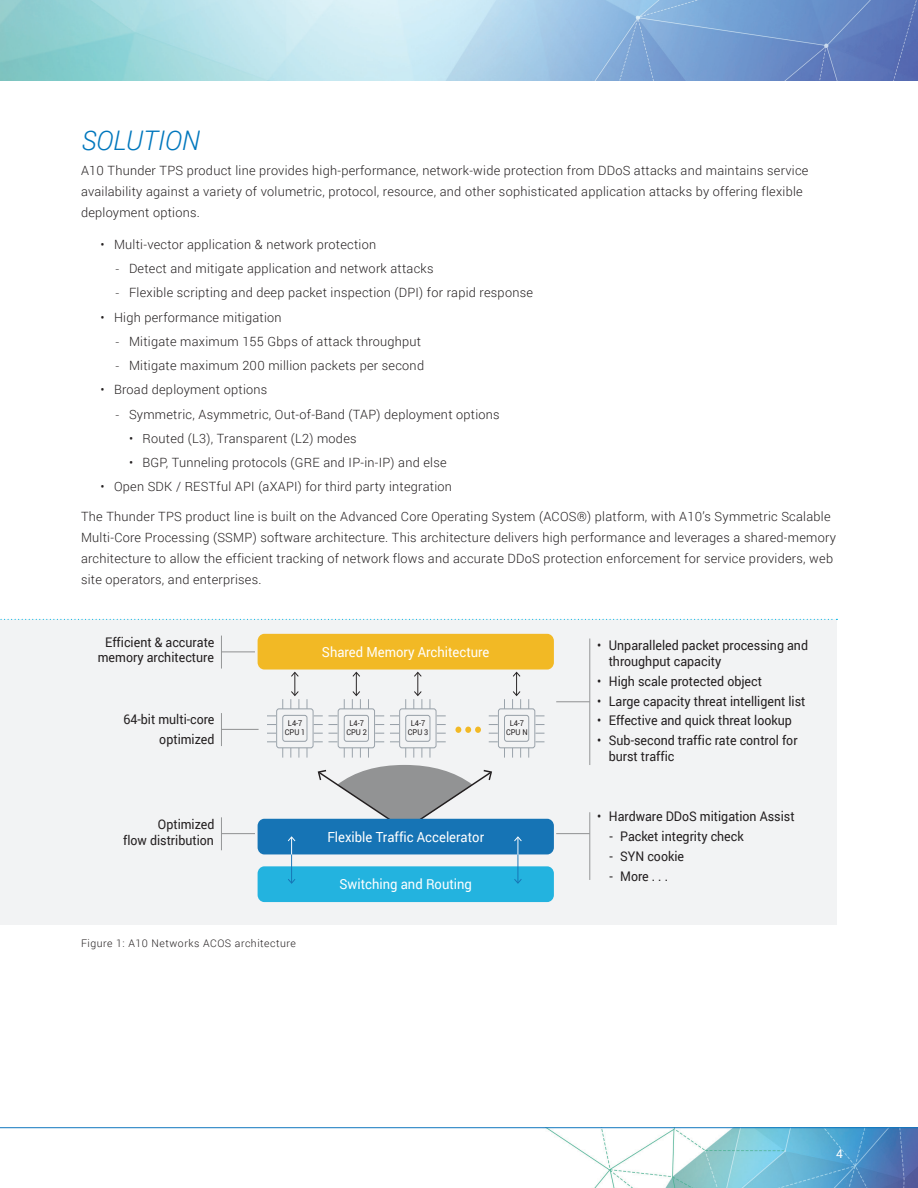
<style>
.page{position:relative;width:918px;height:1188px;background:#fff}
.page>*{position:absolute;margin:0;border:0;box-sizing:border-box;transform-origin:0 0}
.t1{font:italic 300 27px "Roboto";color:#0077bd}
.t2{font:13.95px "Roboto";color:#fff;scale:.93 1}
.t3{font:13.35px/15.9px "Roboto";color:#231f20;scale:.93 1}
.body_text{font:300 12.75px/21px "Roboto";letter-spacing:.02em;color:#231f20}
.t4{font:12px "Roboto";color:#fff}
.Figure_Caption{font:300 10.5px "Roboto";letter-spacing:.05em;color:#231f20}
.t5{font:7.95px/9.6px "Roboto";color:#231f20;text-align:center;scale:.93 1}
.s1{font-family:"Myriad Pro"}
</style>
<div class="page">
<img style="left:0;top:1128px;width:918px;height:60px">
<hr style="left:0;top:1127px;width:918px;height:1px;background:#1077be">
<img style="left:0;top:0;width:918px;height:81px">
<div style="left:0;top:619px;width:837px;height:305px;background:#f2f3f4"></div>
<svg style="left:0;top:619px;width:833px;height:1px"></svg>
<svg style="left:317px;top:765px;width:176px;height:54px"></svg>
<div style="left:258px;top:819px;width:296px;height:35px;background:#1674b5;border-radius:7px"></div>
<div style="left:258px;top:866px;width:296px;height:36px;background:#23b3df;border-radius:7px"></div>
<div style="left:258px;top:634px;width:296px;height:36px;background:#f2b925;border-radius:7px"></div>
<div style="left:276px;top:708px;width:38px;height:40px;border:1px solid #98a1a9;border-radius:2px"></div>
<div style="left:282px;top:715px;width:25px;height:27px;border:1px solid #98a1a9;border-radius:2px"></div>
<div style="left:338px;top:708px;width:37px;height:40px;border:1px solid #98a1a9;border-radius:2px"></div>
<div style="left:344px;top:715px;width:25px;height:27px;border:1px solid #98a1a9;border-radius:2px"></div>
<svg style="left:314px;top:741px;width:24px;height:1px"></svg>
<svg style="left:314px;top:733px;width:24px;height:1px"></svg>
<svg style="left:314px;top:724px;width:24px;height:1px"></svg>
<svg style="left:314px;top:715px;width:24px;height:1px"></svg>
<div style="left:399px;top:708px;width:38px;height:40px;border:1px solid #98a1a9;border-radius:2px"></div>
<div style="left:405px;top:715px;width:25px;height:27px;border:1px solid #98a1a9;border-radius:2px"></div>
<div style="left:498px;top:708px;width:37px;height:40px;border:1px solid #98a1a9;border-radius:2px"></div>
<div style="left:504px;top:715px;width:25px;height:27px;border:1px solid #98a1a9;border-radius:2px"></div>
<svg style="left:455px;top:727px;width:26px;height:6px"></svg>
<svg style="left:512px;top:672px;width:9px;height:37px"></svg>
<svg style="left:413px;top:672px;width:9px;height:37px"></svg>
<svg style="left:352px;top:672px;width:9px;height:37px"></svg>
<svg style="left:290px;top:672px;width:9px;height:37px"></svg>
<svg style="left:514px;top:836px;width:8px;height:48px"></svg>
<svg style="left:288px;top:836px;width:7px;height:48px"></svg>
<hr style="left:221px;top:713px;width:1px;height:33px;background:#929394">
<hr style="left:221px;top:729px;width:38px;height:1px;background:#929394">
<hr style="left:221px;top:636px;width:1px;height:33px;background:#929394">
<hr style="left:221px;top:652px;width:34px;height:1px;background:#929394">
<hr style="left:589px;top:639px;width:1px;height:126px;background:#929394">
<hr style="left:556px;top:701px;width:34px;height:1px;background:#929394">
<hr style="left:589px;top:812px;width:1px;height:68px;background:#929394">
<hr style="left:556px;top:833px;width:34px;height:1px;background:#929394">
<hr style="left:221px;top:817px;width:1px;height:33px;background:#929394">
<hr style="left:221px;top:833px;width:34px;height:1px;background:#929394">
<h1 class="t1" style="left:81px;top:121px;width:120px">SOLUTION</h1>
<p class="body_text" style="left:81px;top:160px;width:729px">A10 Thunder TPS product line provides high-performance, network-wide protection from DDoS attacks and maintains service availability against a variety of volumetric, protocol, resource, and other sophisticated application attacks by offering flexible deployment options.</p>
<p class="body_text" style="left:100px;top:233px;width:277px">• Multi-vector application &amp; network protection</p>
<p class="body_text" style="left:116px;top:258px;width:320px"><span class="s1">-</span> Detect and mitigate application and network attacks</p>
<p class="body_text" style="left:116px;top:282px;width:419px"><span class="s1">-</span> Flexible scripting and deep packet inspection (DPI) for rapid response</p>
<p class="body_text" style="left:100px;top:306px;width:183px">• High performance mitigation</p>
<p class="body_text" style="left:116px;top:330px;width:307px"><span class="s1">-</span> Mitigate maximum 155 Gbps of attack throughput</p>
<p class="body_text" style="left:116px;top:355px;width:310px"><span class="s1">-</span> Mitigate maximum 200 million packets per second</p>
<p class="body_text" style="left:100px;top:379px;width:168px">• Broad deployment options</p>
<p class="body_text" style="left:116px;top:403px;width:386px"><span class="s1">-</span> Symmetric, Asymmetric, Out-of-Band (TAP) deployment options</p>
<p class="body_text" style="left:129px;top:427px;width:229px">• Routed (L3), Transparent (L2) modes</p>
<p class="body_text" style="left:129px;top:452px;width:319px">• BGP, Tunneling protocols (GRE and IP-in-IP) and else</p>
<p class="body_text" style="left:100px;top:476px;width:353px">• Open SDK / RESTful API (aXAPI) for third party integration</p>
<p class="body_text" style="left:81px;top:505px;width:757px">The Thunder TPS product line is built on the Advanced Core Operating System (ACOS®) platform, with A10’s Symmetric Scalable Multi-Core Processing (SSMP) software architecture. This architecture delivers high performance and leverages a shared-memory architecture to allow the efficient tracking of network flows and accurate DDoS protection enforcement for service providers, web site operators, and enterprises.</p>
<p class="t3" style="left:98px;top:633px;width:127px;text-align:center">Efficient &amp; accurate memory architecture</p>
<p class="t3" style="left:123px;top:709px;width:99px;line-height:20px;text-align:right">64-bit multi-core optimized</p>
<p class="t3" style="left:123px;top:816px;width:100px;text-align:right">Optimized<br>flow distribution</p>
<p class="t2" style="left:322px;top:642px;width:182px">Shared Memory Architecture</p>
<p class="t5" style="left:285px;top:718px;width:24px">L4-7<br>CPU 1</p>
<p class="t5" style="left:346px;top:718px;width:24px">L4-7<br>CPU 2</p>
<p class="t5" style="left:408px;top:718px;width:24px">L4-7<br>CPU 3</p>
<p class="t5" style="left:506px;top:718px;width:25px">L4-7<br>CPU N</p>
<p class="t2" style="left:327px;top:827px;width:170px">Flexible Traffic Accelerator</p>
<p class="t2" style="left:340px;top:875px;width:144px">Switching and Routing</p>
<p class="Figure_Caption" style="left:81px;top:936px;width:216px">Figure 1: A10 Networks ACOS architecture</p>
<p class="t3" style="left:609px;top:637px;width:216px;text-indent:-11px">• Unparalleled packet processing and throughput capacity</p>
<p class="t3" style="left:597px;top:672px;width:179px">• High scale protected object</p>
<p class="t3" style="left:597px;top:692px;width:225px">• Large capacity threat intelligent list</p>
<p class="t3" style="left:597px;top:712px;width:211px">• Effective and quick threat lookup</p>
<p class="t3" style="left:609px;top:732px;width:205px;text-indent:-11px">• Sub-second traffic rate control for burst traffic</p>
<p class="t3" style="left:597px;top:808px;width:214px">• Hardware DDoS mitigation Assist</p>
<p class="t3" style="left:609px;top:828px;width:146px">- Packet integrity check</p>
<p class="t3" style="left:609px;top:848px;width:82px">- SYN cookie</p>
<p class="t3" style="left:609px;top:868px;width:64px">- More . . .</p>
<p class="t4" style="left:836px;top:1145px;width:8px">4</p>
</div>
